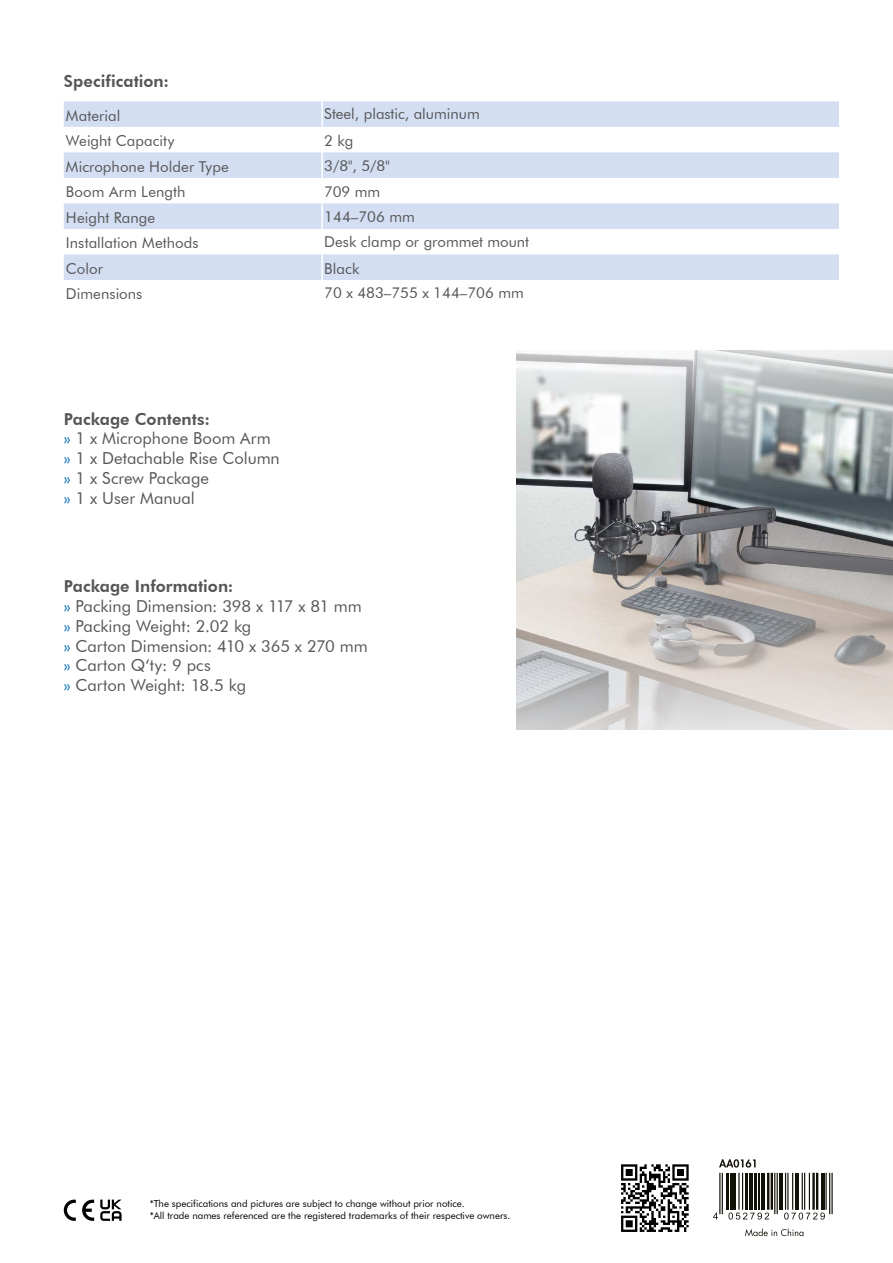
<style>
.page{position:relative;width:893px;height:1263px;background:#fff}
.page>*{position:absolute;margin:0;border:0;box-sizing:border-box;transform-origin:0 0}
.t1{font:16.5px/19.8px "Futura BT";color:#575656}
.t2{font:800 16.5px "Futura BT";letter-spacing:.005em;color:#575656}
.t3{font:15px "Futura BT";color:#575656}
.t4{font:9.75px/11.7px "Futura BT";color:#000}
.s1{font-weight:800}
.s2{color:#006eb8}
</style>
<div class="page">
<svg style="left:64px;top:1199px;width:12px;height:22px"></svg>
<svg style="left:82px;top:1199px;width:12px;height:22px"></svg>
<svg style="left:100px;top:1199px;width:22px;height:22px"></svg>
<img style="left:517px;top:351px;width:376px;height:379px">
<svg style="left:64px;top:101px;width:775px;height:179px;fill:#d3def3"></svg>
<hr style="left:321px;top:101px;width:2px;height:26px;background:#fff">
<hr style="left:321px;top:127px;width:2px;height:25px;background:#fff">
<hr style="left:321px;top:152px;width:2px;height:26px;background:#fff">
<hr style="left:321px;top:178px;width:2px;height:25px;background:#fff">
<hr style="left:321px;top:203px;width:2px;height:26px;background:#fff">
<hr style="left:321px;top:229px;width:2px;height:25px;background:#fff">
<hr style="left:321px;top:254px;width:2px;height:26px;background:#fff">
<svg style="left:621px;top:1164px;width:68px;height:68px"></svg>
<svg style="left:719px;top:1159px;width:37px;height:8px"></svg>
<svg style="left:745px;top:1228px;width:58px;height:8px"></svg>
<svg style="left:713px;top:1212px;width:5px;height:7px"></svg>
<svg style="left:728px;top:1212px;width:41px;height:7px"></svg>
<svg style="left:784px;top:1212px;width:41px;height:7px"></svg>
<hr style="left:722px;top:1173px;width:1px;height:41px;background:#121209">
<hr style="left:719px;top:1173px;width:1px;height:41px;background:#121209">
<hr style="left:726px;top:1173px;width:3px;height:37px;background:#121209">
<hr style="left:730px;top:1173px;width:1px;height:37px;background:#121209">
<hr style="left:732px;top:1173px;width:4px;height:37px;background:#121209">
<hr style="left:742px;top:1173px;width:1px;height:37px;background:#121209">
<hr style="left:738px;top:1173px;width:2px;height:37px;background:#121209">
<hr style="left:745px;top:1173px;width:3px;height:37px;background:#121209">
<hr style="left:749px;top:1173px;width:4px;height:37px;background:#121209">
<hr style="left:754px;top:1173px;width:2px;height:37px;background:#121209">
<hr style="left:759px;top:1173px;width:1px;height:37px;background:#121209">
<hr style="left:761px;top:1173px;width:4px;height:37px;background:#121209">
<hr style="left:771px;top:1173px;width:2px;height:37px;background:#121209">
<hr style="left:767px;top:1173px;width:2px;height:37px;background:#121209">
<hr style="left:777px;top:1173px;width:1px;height:41px;background:#121209">
<hr style="left:774px;top:1173px;width:1px;height:41px;background:#121209">
<hr style="left:779px;top:1173px;width:3px;height:37px;background:#121209">
<hr style="left:792px;top:1173px;width:1px;height:37px;background:#121209">
<hr style="left:787px;top:1173px;width:1px;height:37px;background:#121209">
<hr style="left:785px;top:1173px;width:1px;height:37px;background:#121209">
<hr style="left:796px;top:1173px;width:3px;height:37px;background:#121209">
<hr style="left:809px;top:1173px;width:1px;height:37px;background:#121209">
<hr style="left:804px;top:1173px;width:1px;height:37px;background:#121209">
<hr style="left:802px;top:1173px;width:1px;height:37px;background:#121209">
<hr style="left:816px;top:1173px;width:2px;height:37px;background:#121209">
<hr style="left:812px;top:1173px;width:3px;height:37px;background:#121209">
<hr style="left:821px;top:1173px;width:3px;height:37px;background:#121209">
<hr style="left:831px;top:1173px;width:2px;height:41px;background:#121209">
<hr style="left:829px;top:1173px;width:1px;height:41px;background:#121209">
<hr style="left:825px;top:1173px;width:2px;height:37px;background:#121209">
<p class="t2" style="left:64px;top:74px;width:107px">Specification:</p>
<p class="t3" style="left:66px;top:109px;width:56px">Material</p>
<p class="t3" style="left:324px;top:108px;width:157px">Steel, plastic, aluminum</p>
<p class="t3" style="left:66px;top:135px;width:110px">Weight Capacity</p>
<p class="t3" style="left:324px;top:135px;width:31px">2 kg</p>
<p class="t3" style="left:66px;top:160px;width:164px">Microphone Holder Type</p>
<p class="t3" style="left:324px;top:159px;width:67px">3/8", 5/8"</p>
<p class="t3" style="left:66px;top:186px;width:121px">Boom Arm Length</p>
<p class="t3" style="left:324px;top:186px;width:58px">709 mm</p>
<p class="t3" style="left:66px;top:211px;width:91px">Height Range</p>
<p class="t3" style="left:324px;top:210px;width:92px">144–706 mm</p>
<p class="t3" style="left:66px;top:237px;width:134px">Installation Methods</p>
<p class="t3" style="left:324px;top:236px;width:206px">Desk clamp or grommet mount</p>
<p class="t3" style="left:66px;top:262px;width:39px">Color</p>
<p class="t3" style="left:324px;top:262px;width:37px">Black</p>
<p class="t3" style="left:66px;top:288px;width:78px">Dimensions</p>
<p class="t3" style="left:324px;top:287px;width:201px">70 x 483–755 x 144–706 mm</p>
<p class="t1" style="left:64px;top:410px;width:218px"><span class="s1">Package Contents:<br></span><span class="s2">»</span> 1 x Microphone Boom Arm <span class="s2">»</span> 1 x Detachable Rise Column <span class="s2">»</span> 1 x Screw Package<br><span class="s2">»</span> 1 x User Manual</p>
<p class="t1" style="left:64px;top:578px;width:305px"><span class="s1">Package Information:<br></span><span class="s2">»</span> Packing Dimension: 398 x 117 x 81 mm <span class="s2">»</span> Packing Weight: 2.02 kg<br><span class="s2">»</span> Carton Dimension: 410 x 365 x 270 mm <span class="s2">»</span> Carton Q‘ty: 9 pcs<br><span class="s2">»</span> Carton Weight: 18.5 kg</p>
<p class="t4" style="left:150px;top:1199px;width:362px">*The specifications and pictures are subject to change without prior notice.<br>*All trade names referenced are the registered trademarks of their respective owners.</p>
</div>
